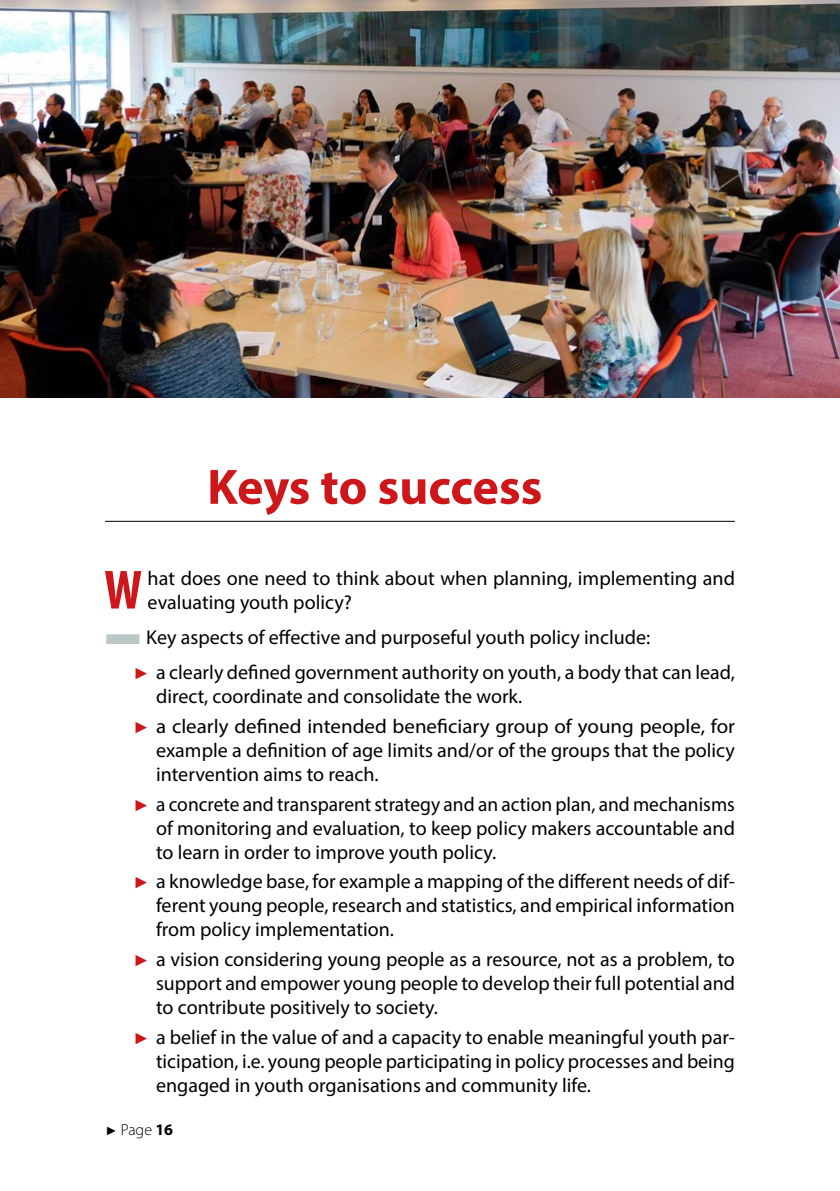
<style>
.page{position:relative;width:840px;height:1191px;background:#fff}
.page>*{position:absolute;margin:0;border:0;box-sizing:border-box;transform-origin:0 0}
.t1{font:700 condensed 55.6px "Myriad Pro";color:#cd171a}
.t2{font:700 50px "Myriad Pro";letter-spacing:-.005em;color:#cd171a}
.t3{font:20px/24px "Myriad Pro";color:#000}
.t4{font:300 16px "Myriad Pro";color:#000}
.s1{color:#bac7c6}
.s2{font-family:"Arial";font-size:16px;color:#cd171a}
.s3{font-family:"Arial";font-weight:400;font-size:12px}
.s4{font-weight:700}
</style>
<div class="page">
<hr style="left:105px;top:521px;width:629px;height:1px;background:#000">
<img style="left:0;top:0;width:839px;height:397px">
<h2 class="t2" style="left:207px;top:454px;width:336px">Keys to success</h2>
<h1 class="t1" style="left:104px;top:555px;width:39px">W</h1>
<p class="t3" style="left:147px;top:565px;width:588px">hat does one need to think about when planning, implementing and evaluating youth policy?</p>
<p class="t3" style="left:133px;top:619px;width:602px;line-height:35.4px;text-indent:-28px"><span class="s1">■</span>Key aspects of effective and purposeful youth policy include:<br><span class="s2">►</span> a clearly defined government authority on youth, a body that can lead,</p>
<p class="t3" style="left:133px;top:681px;width:602px;line-height:29.6px;text-indent:23px">direct, coordinate and consolidate the work.<br><span class="s2">►</span> a clearly defined intended beneficiary group of young people, for</p>
<p class="t3" style="left:156px;top:738px;width:580px">example a definition of age limits and/or of the groups that the policy intervention aims to reach.</p>
<p class="t3" style="left:156px;top:791px;width:580px;text-align:justify;text-indent:-23px"><span class="s2">►</span> a concrete and transparent strategy and an action plan, and mechanisms of monitoring and evaluation, to keep policy makers accountable and to learn in order to improve youth policy.</p>
<p class="t3" style="left:156px;top:869px;width:580px;text-align:justify;text-indent:-23px"><span class="s2">►</span> a knowledge base, for example a mapping of the different needs of dif&shy;ferent young people, research and statistics, and empirical information from policy implementation.</p>
<p class="t3" style="left:156px;top:947px;width:580px;text-align:justify;text-indent:-23px"><span class="s2">►</span> a vision considering young people as a resource, not as a problem, to support and empower young people to develop their full potential and to contribute positively to society.</p>
<p class="t3" style="left:156px;top:1024px;width:580px;text-align:justify;text-indent:-23px"><span class="s2">►</span> a belief in the value of and a capacity to enable meaningful youth par&shy;ticipation, i.e. young people participating in policy processes and being engaged in youth organisations and community life.</p>
<p class="t4" style="left:105px;top:1120px;width:69px"><span class="s3">►</span> Page <span class="s4">16</span></p>
</div>
